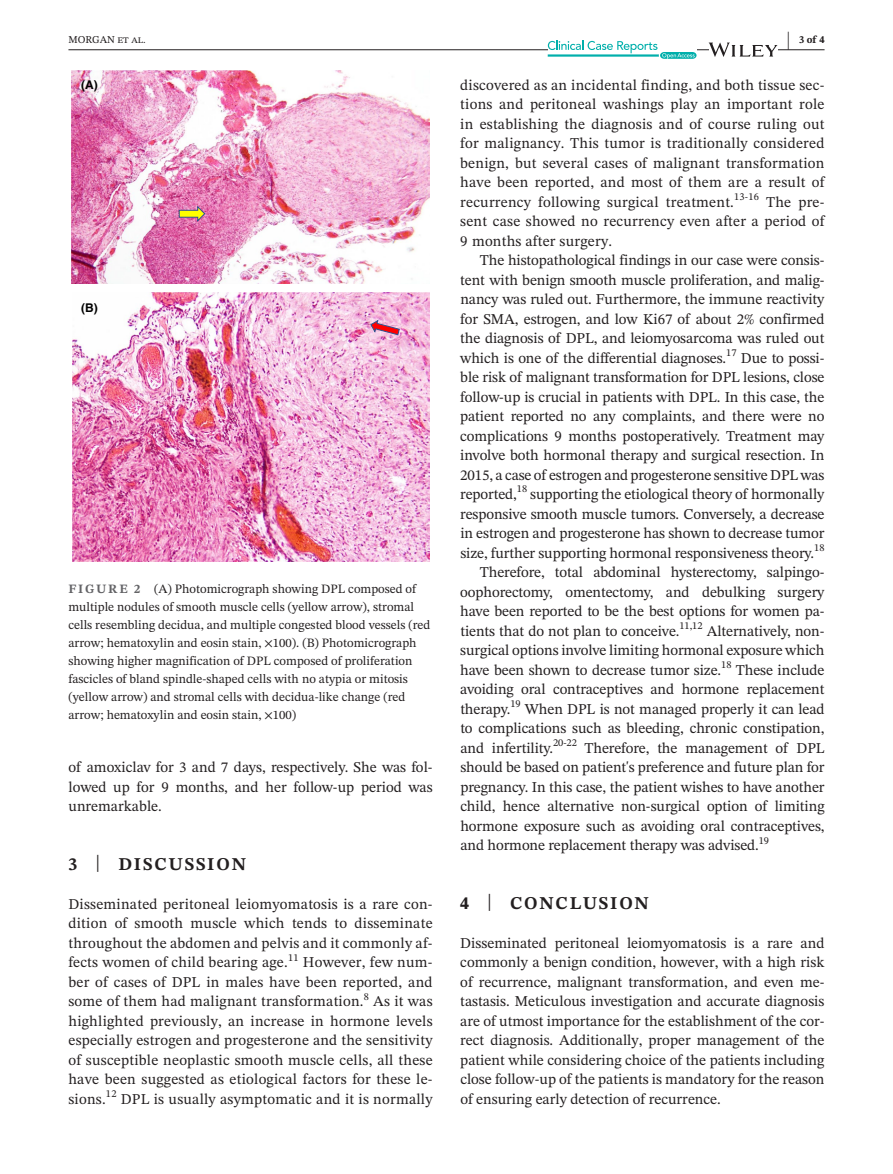
<style>
.page{position:relative;width:893px;height:1174px;background:#fff}
.page>*{position:absolute;margin:0;border:0;box-sizing:border-box;transform-origin:0 0}
.t1{font:700 21px "STIX Two Text";color:#231f20;scale:.42 1}
.t2{font:700 18px "STIX Two Text";letter-spacing:.1em;color:#231f20}
.t3{font:15px/19.5px "STIX Two Text";letter-spacing:-.005em;color:#231f20;text-align:justify}
.t4{font:15px "STIX Two Text";letter-spacing:.015em;color:#231f20}
.t5{font:12.75px/18px "STIX Two Text";color:#231f20}
.t6{font:700 12px "Helvetica";color:#000}
.t7{font:10.5px "STIX Two Text";letter-spacing:-.005em;color:#231f20}
.t8{font:700 10.5px "STIX Two Text";color:#231f20}
.s1{font-weight:700;color:#636366}
.s2{font-weight:400;font-size:23.7px}
</style>
<div class="page">
<hr style="left:68px;top:49px;width:756px;height:1px;background:#231f20">
<svg style="left:548px;top:41px;width:148px;height:18px"></svg>
<svg style="left:709px;top:43px;width:68px;height:14px"></svg>
<img style="left:72px;top:70px;width:357px;height:213px">
<img style="left:72px;top:293px;width:358px;height:268px">
<svg style="left:178px;top:205px;width:28px;height:18px"></svg>
<svg style="left:370px;top:319px;width:30px;height:17px"></svg>
<h1 class="t1" style="left:787px;top:24px;width:8px">|</h1>
<p class="t7" style="left:68px;top:32px;width:79px">MORGAN et al.</p>
<p class="t8" style="left:799px;top:32px;width:27px">3 of 4</p>
<p class="t6" style="left:81px;top:77px;width:18px">(A)</p>
<p class="t6" style="left:81px;top:301px;width:18px">(B)</p>
<p class="t5" style="left:68px;top:580px;width:363px"><span class="s1">FIGURE 2</span> (A) Photomicrograph showing DPL composed of multiple nodules of smooth muscle cells (yellow arrow), stromal cells resembling decidua, and multiple congested blood vessels (red arrow; hematoxylin and eosin stain, ×100). (B) Photomicrograph showing higher magnification of DPL composed of proliferation fascicles of bland spindle-shaped cells with no atypia or mitosis (yellow arrow) and stromal cells with decidua-like change (red arrow; hematoxylin and eosin stain, ×100)</p>
<p class="t3" style="left:68px;top:757px;width:366px">of amoxiclav for 3 and 7 days, respectively. She was fol&shy;lowed up for 9 months, and her follow-up period was unremarkable.</p>
<p class="t2" style="left:68px;top:851px;width:179px">3 <span class="s2">|</span> DISCUSSION</p>
<p class="t3" style="left:68px;top:894px;width:366px">Disseminated peritoneal leiomyomatosis is a rare con&shy;dition of smooth muscle which tends to disseminate throughout the abdomen and pelvis and it commonly af&shy;fects women of child bearing age.</p>
<p class="t7" style="left:288px;top:949px;width:12px">11</p>
<p class="t3" style="left:68px;top:952px;width:366px;text-indent:234px">However, few num&shy;ber of cases of DPL in males have been reported, and some of them had malignant transformation.</p>
<p class="t7" style="left:364px;top:988px;width:7px">8</p>
<p class="t3" style="left:68px;top:991px;width:366px;text-indent:305px">As it was highlighted previously, an increase in hormone levels especially estrogen and progesterone and the sensitivity of susceptible neoplastic smooth muscle cells, all these have been suggested as etiological factors for these le&shy;sions.</p>
<p class="t7" style="left:106px;top:1086px;width:12px">12</p>
<p class="t4" style="left:121px;top:1088px;width:313px">DPL is usually asymptomatic and it is normally</p>
<p class="t3" style="left:460px;top:75px;width:366px">discovered as an incidental finding, and both tissue sec&shy;tions and peritoneal washings play an important role in establishing the diagnosis and of course ruling out for malignancy. This tumor is traditionally considered benign, but several cases of malignant transformation have been reported, and most of them are a result of recurrency following surgical treatment.</p>
<p class="t7" style="left:734px;top:189px;width:26px">13-16</p>
<p class="t3" style="left:460px;top:192px;width:366px;text-indent:306px">The pre&shy;sent case showed no recurrency even after a period of 9 months after surgery.</p>
<p class="t3" style="left:460px;top:250px;width:366px;text-indent:20px">The histopathological findings in our case were consis&shy;tent with benign smooth muscle proliferation, and malig&shy;nancy was ruled out. Furthermore, the immune reactivity for SMA, estrogen, and low Ki67 of about 2% confirmed the diagnosis of DPL, and leiomyosarcoma was ruled out which is one of the differential diagnoses.</p>
<p class="t7" style="left:726px;top:345px;width:12px">17</p>
<p class="t3" style="left:460px;top:348px;width:366px;text-indent:281px">Due to possi&shy;ble risk of malignant transformation for DPL lesions, close follow-up is crucial in patients with DPL. In this case, the patient reported no any complaints, and there were no complications 9 months postoperatively. Treatment may involve both hormonal therapy and surgical resection. In 2015, a case of estrogen and progesterone sensitive DPL was reported,</p>
<p class="t7" style="left:517px;top:481px;width:12px">18</p>
<p class="t3" style="left:460px;top:484px;width:366px;text-indent:70px">supporting the etiological theory of hormonally responsive smooth muscle tumors. Conversely, a decrease in estrogen and progesterone has shown to decrease tumor size, further supporting hormonal responsiveness theory.</p>
<p class="t7" style="left:814px;top:540px;width:12px">18</p>
<p class="t3" style="left:460px;top:562px;width:366px;text-indent:19px">Therefore, total abdominal hysterectomy, salpingo&shy;oophorectomy, omentectomy, and debulking surgery have been reported to be the best options for women pa&shy;tients that do not plan to conceive.</p>
<p class="t7" style="left:679px;top:618px;width:25px">11,12</p>
<p class="t3" style="left:460px;top:621px;width:366px;text-indent:246px">Alternatively, non&shy;surgical options involve limiting hormonal exposure which have been shown to decrease tumor size.</p>
<p class="t7" style="left:721px;top:657px;width:12px">18</p>
<p class="t3" style="left:460px;top:660px;width:366px;text-indent:276px">These include avoiding oral contraceptives and hormone replacement therapy.</p>
<p class="t7" style="left:510px;top:696px;width:12px">19</p>
<p class="t3" style="left:460px;top:699px;width:366px;text-indent:64px">When DPL is not managed properly it can lead to complications such as bleeding, chronic constipation, and infertility.</p>
<p class="t7" style="left:553px;top:735px;width:25px">20-22</p>
<p class="t3" style="left:460px;top:738px;width:366px;text-indent:124px">Therefore, the management of DPL should be based on patient's preference and future plan for pregnancy. In this case, the patient wishes to have another child, hence alternative non-surgical option of limiting hormone exposure such as avoiding oral contraceptives, and hormone replacement therapy was advised.</p>
<p class="t7" style="left:759px;top:832px;width:12px">19</p>
<p class="t2" style="left:460px;top:890px;width:190px">4 <span class="s2">|</span> CONCLUSION</p>
<p class="t3" style="left:460px;top:933px;width:366px">Disseminated peritoneal leiomyomatosis is a rare and commonly a benign condition, however, with a high risk of recurrence, malignant transformation, and even me&shy;tastasis. Meticulous investigation and accurate diagnosis are of utmost importance for the establishment of the cor&shy;rect diagnosis. Additionally, proper management of the patient while considering choice of the patients including close follow-up of the patients is mandatory for the reason of ensuring early detection of recurrence.</p>
</div>
